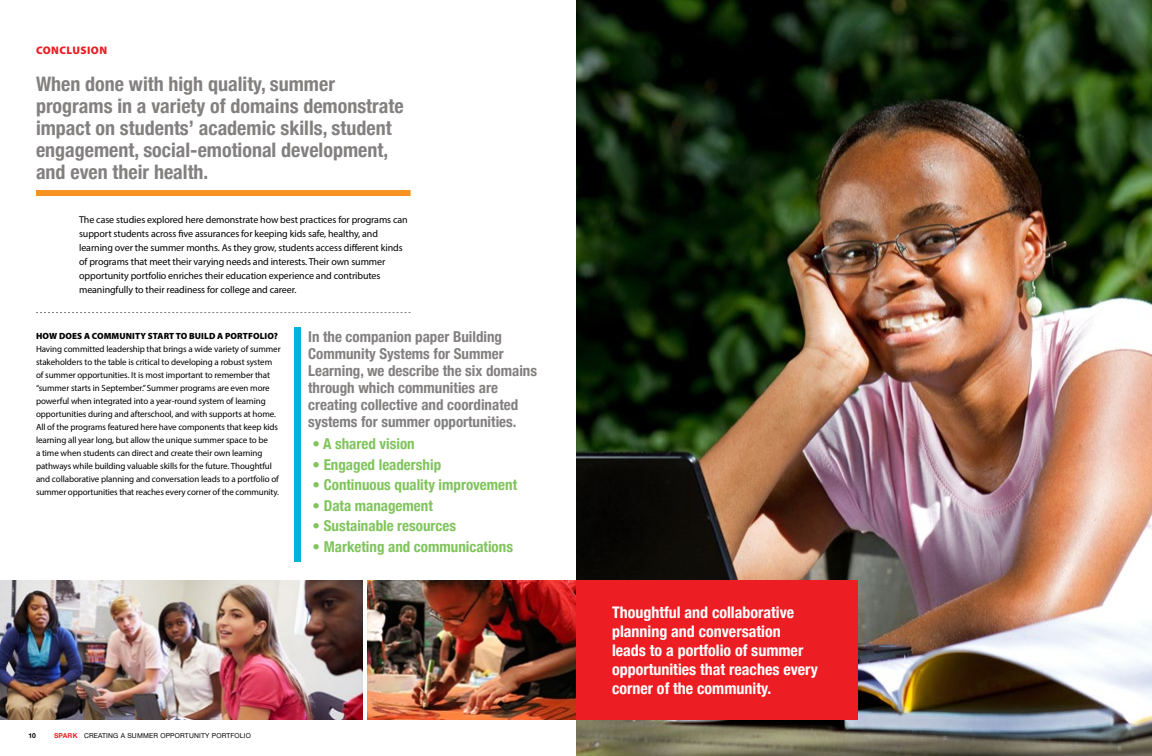
<style>
.page{position:relative;width:1152px;height:756px;background:#fff}
.page>*{position:absolute;margin:0;border:0;box-sizing:border-box;transform-origin:0 0}
.t1{font:700 condensed 20px/22px "Helvetica Neue";color:#838080}
.t2{font:700 condensed 16px/19px "Helvetica Neue";color:#fff}
.t3{font:700 condensed 15px/17px "Helvetica Neue";color:#838080}
.t4{font:700 condensed 15px "Helvetica Neue";color:#80c45c}
.t5{font:900 11px "Myriad Pro";letter-spacing:.04em;color:#ed1d24}
.t6{font:10px/14px "Myriad Pro";letter-spacing:-.01em;color:#000}
.t7{font:9px/13px "Myriad Pro";letter-spacing:-.01em;color:#000}
.t8{font:900 9px "Myriad Pro";letter-spacing:.01em;color:#000}
.t9{font:6.8px "Helvetica Neue";letter-spacing:.03em;color:#000}
.t10{font:700 6.8px "Helvetica Neue";color:#000}
.s1{font-weight:700;color:#ed1d24}
</style>
<div class="page">
<div style="left:295px;top:328px;width:6px;height:234px;background:#00b3d8"></div>
<svg style="left:36px;top:312px;width:375px;height:1px"></svg>
<div style="left:36px;top:190px;width:375px;height:6px;background:#f79221"></div>
<img style="left:0;top:580px;width:363px;height:140px">
<img style="left:576px;top:0;width:576px;height:756px">
<div style="left:576px;top:580px;width:281px;height:140px;background:#ed1d24"></div>
<img style="left:367px;top:580px;width:209px;height:140px">
<p class="t5" style="left:36px;top:43px;width:73px">CONCLUSION</p>
<h1 class="t1" style="left:36px;top:72px;width:369px">When done with high quality, summer programs in a variety of domains demonstrate impact on students’ academic skills, student engagement, social-emotional development, and even their health.</h1>
<p class="t6" style="left:79px;top:212px;width:330px">The case studies explored here demonstrate how best practices for programs can support students across five assurances for keeping kids safe, healthy, and learning over the summer months. As they grow, students access different kinds of programs that meet their varying needs and interests. Their own summer opportunity portfolio enriches their education experience and contributes meaningfully to their readiness for college and career.</p>
<p class="t8" style="left:36px;top:330px;width:244px">HOW DOES A COMMUNITY START TO BUILD A PORTFOLIO?</p>
<p class="t7" style="left:36px;top:342px;width:246px">Having committed leadership that brings a wide variety of summer stakeholders to the table is critical to developing a robust system of summer opportunities. It is most important to remember that “summer starts in September.” Summer programs are even more powerful when integrated into a year-round system of learning opportunities during and afterschool, and with supports at home.<br>All of the programs featured here have components that keep kids learning all year long, but allow the unique summer space to be<br>a time when students can direct and create their own learning pathways while building valuable skills for the future. Thoughtful and collaborative planning and conversation leads to a portfolio of summer opportunities that reaches every corner of the community.</p>
<h3 class="t3" style="left:308px;top:327px;width:230px">In the companion paper Building Community Systems for Summer Learning, we describe the six domains through which communities are creating collective and coordinated systems for summer opportunities.</h3>
<h3 class="t4" style="left:313px;top:431px;width:104px">• A shared vision</h3>
<h3 class="t4" style="left:313px;top:452px;width:130px">• Engaged leadership</h3>
<h3 class="t4" style="left:313px;top:472px;width:206px">• Continuous quality improvement</h3>
<h3 class="t4" style="left:313px;top:493px;width:122px">• Data management</h3>
<h3 class="t4" style="left:313px;top:514px;width:145px">• Sustainable resources</h3>
<h3 class="t4" style="left:313px;top:534px;width:202px">• Marketing and communications</h3>
<p class="t10" style="left:29px;top:730px;width:9px">10</p>
<p class="t9" style="left:54px;top:730px;width:198px"><span class="s1">SPARK</span> CREATING A SUMMER OPPORTUNITY PORTFOLIO</p>
<h2 class="t2" style="left:612px;top:602px;width:208px">Thoughtful and collaborative planning and conversation leads to a portfolio of summer opportunities that reaches every corner of the community.</h2>
</div>
